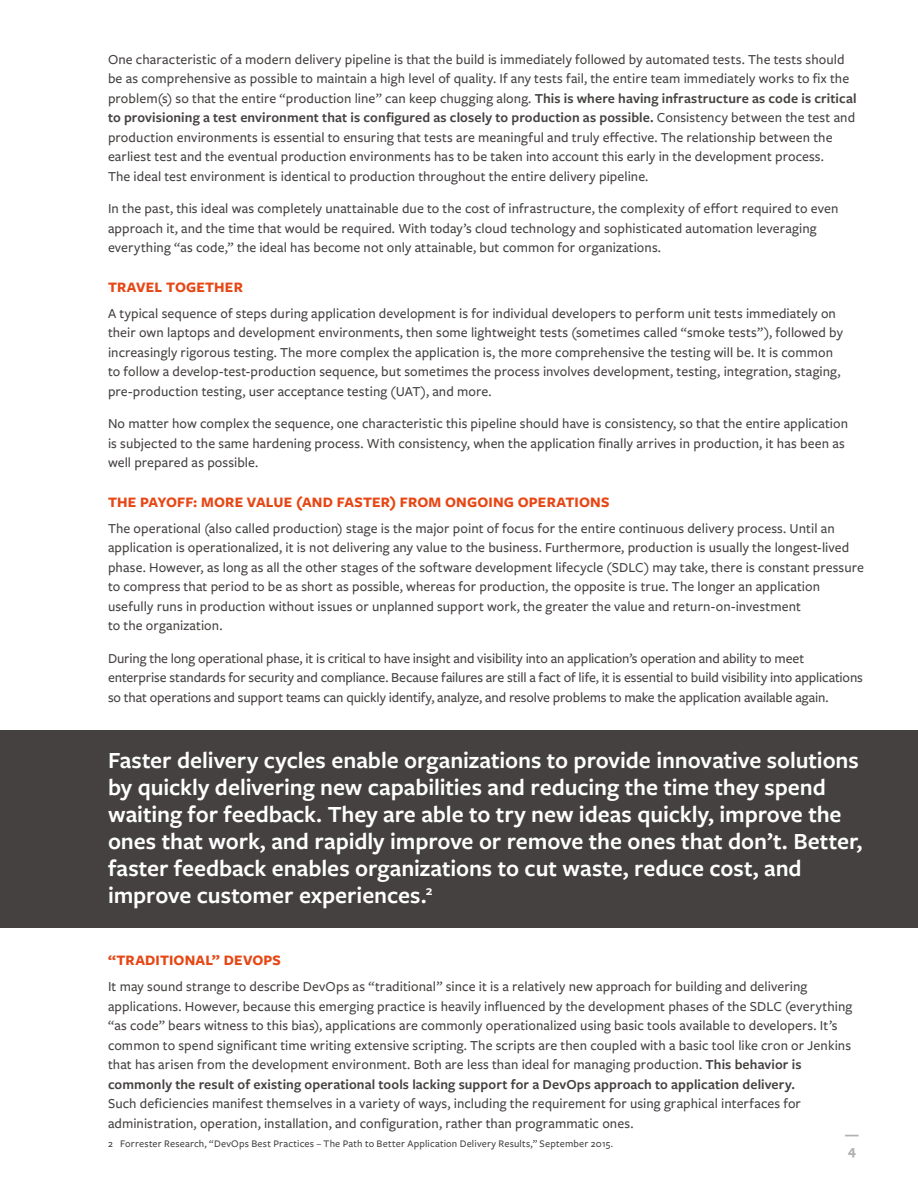
<style>
.page{position:relative;width:918px;height:1188px;background:#fff}
.page>*{position:absolute;margin:0;border:0;box-sizing:border-box;transform-origin:0 0}
.t1{font:600 24px/27px "Freight Sans Pro";letter-spacing:-.005em;color:#fff}
.t2{font:700 15px "Freight Sans Pro";letter-spacing:.01em;color:#e64715}
.t3{font:500 14.25px/19.5px "Freight Sans Pro";letter-spacing:.005em;color:#444140}
.t4{font:700 14.25px/15.8px "Freight Sans Pro";color:#b1b1af}
.t5{font:500 10.5px "Freight Sans Pro";letter-spacing:.02em;color:#444140}
.s1{font-weight:600}
</style>
<div class="page">
<div style="left:0;top:730px;width:918px;height:198px;background:#444140"></div>
<p class="t3" style="left:108px;top:49px;width:750px">One characteristic of a modern delivery pipeline is that the build is immediately followed by automated tests. The tests should be as comprehensive as possible to maintain a high level of quality. If any tests fail, the entire team immediately works to fix the problem(s) so that the entire “production line” can keep chugging along. <span class="s1">This is where having infrastructure as code is critical to provisioning a test environment that is configured as closely to production as possible.</span> Consistency between the test and production environments is essential to ensuring that tests are meaningful and truly effective. The relationship between the earliest test and the eventual production environments has to be taken into account this early in the development process.<br>The ideal test environment is identical to production throughout the entire delivery pipeline.</p>
<p class="t3" style="left:108px;top:198px;width:732px">In the past, this ideal was completely unattainable due to the cost of infrastructure, the complexity of effort required to even approach it, and the time that would be required. With today’s cloud technology and sophisticated automation leveraging everything “as code,” the ideal has become not only attainable, but common for organizations.</p>
<p class="t2" style="left:108px;top:277px;width:136px">TRAVEL TOGETHER</p>
<p class="t3" style="left:108px;top:303px;width:737px">A typical sequence of steps during application development is for individual developers to perform unit tests immediately on their own laptops and development environments, then some lightweight tests (sometimes called “smoke tests”), followed by increasingly rigorous testing. The more complex the application is, the more comprehensive the testing will be. It is common to follow a develop-test-production sequence, but sometimes the process involves development, testing, integration, staging, pre-production testing, user acceptance testing (UAT), and more.</p>
<p class="t3" style="left:108px;top:413px;width:742px">No matter how complex the sequence, one characteristic this pipeline should have is consistency, so that the entire application is subjected to the same hardening process. With consistency, when the application finally arrives in production, it has been as well prepared as possible.</p>
<p class="t2" style="left:108px;top:492px;width:503px">THE PAYOFF: MORE VALUE (AND FASTER) FROM ONGOING OPERATIONS</p>
<p class="t3" style="left:108px;top:518px;width:757px">The operational (also called production) stage is the major point of focus for the entire continuous delivery process. Until an application is operationalized, it is not delivering any value to the business. Furthermore, production is usually the longest-lived phase. However, as long as all the other stages of the software development lifecycle (SDLC) may take, there is constant pressure to compress that period to be as short as possible, whereas for production, the opposite is true. The longer an application usefully runs in production without issues or unplanned support work, the greater the value and return-on-investment<br>to the organization.</p>
<p class="t3" style="left:108px;top:648px;width:757px">During the long operational phase, it is critical to have insight and visibility into an application’s operation and ability to meet enterprise standards for security and compliance. Because failures are still a fact of life, it is essential to build visibility into applications so that operations and support teams can quickly identify, analyze, and resolve problems to make the application available again.</p>
<p class="t1" style="left:108px;top:746px;width:756px">Faster delivery cycles enable organizations to provide innovative solutions by quickly delivering new capabilities and reducing the time they spend waiting for feedback. They are able to try new ideas quickly, improve the ones that work, and rapidly improve or remove the ones that don’t. Better, faster feedback enables organizations to cut waste, reduce cost, and improve customer experiences. <sup>2</sup></p>
<p class="t2" style="left:108px;top:950px;width:175px">“TRADITIONAL” DEVOPS</p>
<p class="t3" style="left:108px;top:976px;width:746px">It may sound strange to describe DevOps as “traditional” since it is a relatively new approach for building and delivering applications. However, because this emerging practice is heavily influenced by the development phases of the SDLC (everything “as code” bears witness to this bias), applications are commonly operationalized using basic tools available to developers. It’s common to spend significant time writing extensive scripting. The scripts are then coupled with a basic tool like cron or Jenkins that has arisen from the development environment. Both are less than ideal for managing production. <span class="s1">This behavior is commonly the result of existing operational tools lacking support for a DevOps approach to application delivery.</span></p>
<p class="t3" style="left:108px;top:1093px;width:695px">Such deficiencies manifest themselves in a variety of ways, including the requirement for using graphical interfaces for administration, operation, installation, and configuration, rather than programmatic ones.</p>
<p class="t5" style="left:108px;top:1136px;width:507px">2 Forrester Research, “DevOps Best Practices – The Path to Better Application Delivery Results,” September 2015.</p>
<p class="t4" style="left:845px;top:1126px;width:16px">—<br>4</p>
</div>
